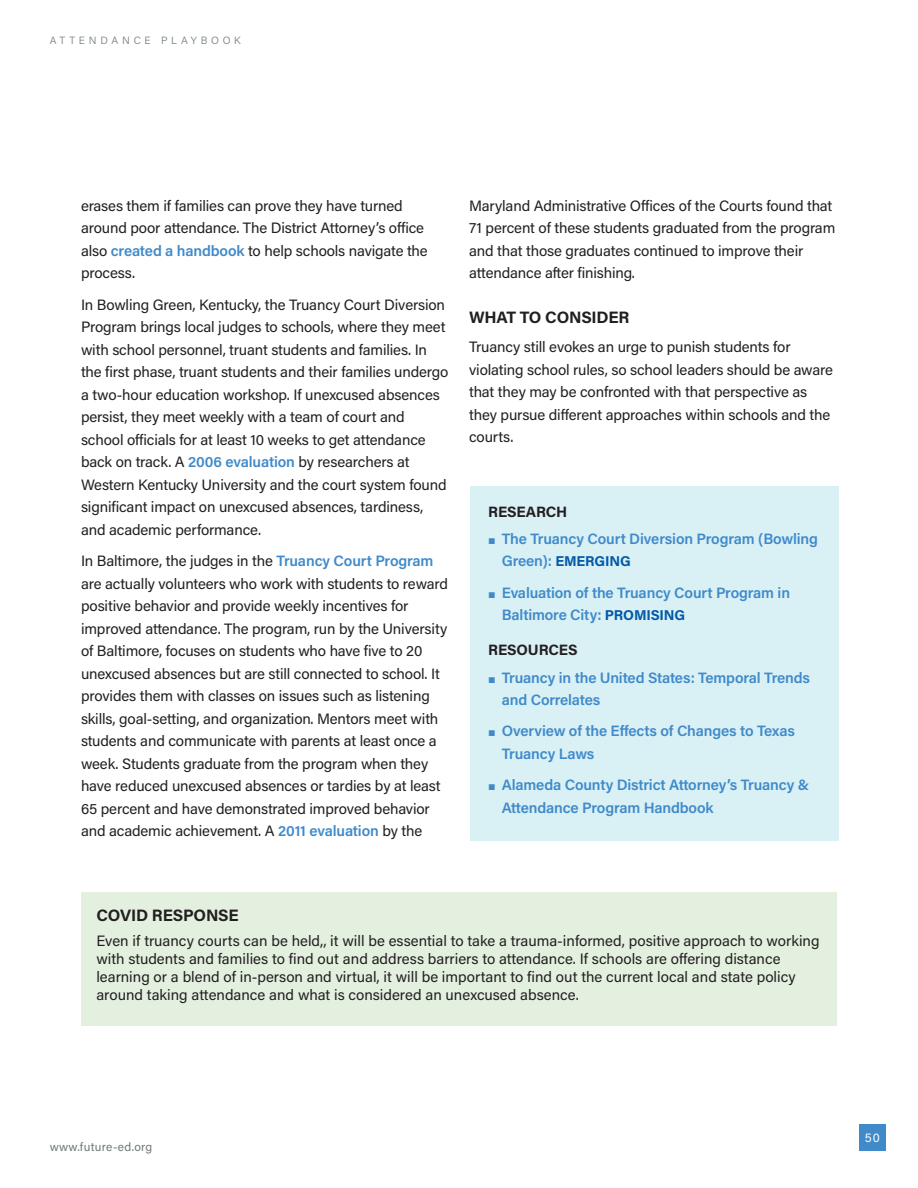
<style>
.page{position:relative;width:918px;height:1188px;background:#fff}
.page>*{position:absolute;margin:0;border:0;box-sizing:border-box;transform-origin:0 0}
.subhead3{font:700 16.5px "Acumin Pro";letter-spacing:-.01em;color:#231f20}
.text1_Acumin_Reg{font:15px/22.5px "Acumin Pro";letter-spacing:-.01em;color:#231f20}
.text4b_no_bullet{font:15px/18px "Acumin Pro";color:#231f20}
.text4b_bullet{font:600 15px/22.5px "Acumin Pro";letter-spacing:-.01em;color:#408ac9}
.subhead3_resources{font:700 15px "Acumin Pro";letter-spacing:-.005em;color:#231f20}
.text4b_bullet-2{font:700 14.25px "Acumin Pro";letter-spacing:-.01em;color:#0159a9}
.t1{font:12px "Acumin Pro";letter-spacing:.02em;color:#707b7a}
.t2{font:12px "Acumin Pro";color:#fff}
.t3{font:300 10.5px "Acumin Pro";letter-spacing:.36em;color:#707b7a}
.s1{font-weight:600;color:#408ac9}
.s2{font-family:"European Pi Three";font-weight:400;font-size:13.5px}
.s3{font-weight:600;font-size:15px;color:#408ac9}
.s4{font-weight:700;font-size:14.25px;color:#0159a9}
</style>
<div class="page">
<div style="left:859px;top:1124px;width:27px;height:27px;background:#408ac9"></div>
<div style="left:470px;top:486px;width:368px;height:354px;background:#d9f0f5"></div>
<div style="left:81px;top:892px;width:756px;height:134px;background:#e3f0e0"></div>
<p class="t3" style="left:50px;top:34px;width:193px">ATTENDANCE PLAYBOOK</p>
<p class="text1_Acumin_Reg" style="left:81px;top:194px;width:348px">erases them if families can prove they have turned around poor attendance. The District Attorney’s office also <span class="s1">created a handbook</span> to help schools navigate the process.</p>
<p class="text1_Acumin_Reg" style="left:81px;top:293px;width:369px">In Bowling Green, Kentucky, the Truancy Court Diversion Program brings local judges to schools, where they meet with school personnel, truant students and families. In the first phase, truant students and their families undergo a two-hour education workshop. If unexcused absences persist, they meet weekly with a team of court and school officials for at least 10 weeks to get attendance back on track. A <span class="s1">2006 evaluation</span> by researchers at Western Kentucky University and the court system found significant impact on unexcused absences, tardiness, and academic performance.</p>
<p class="text1_Acumin_Reg" style="left:81px;top:549px;width:369px">In Baltimore, the judges in the <span class="s1">Truancy Court Program </span>are actually volunteers who work with students to reward positive behavior and provide weekly incentives for improved attendance. The program, run by the University of Baltimore, focuses on students who have five to 20 unexcused absences but are still connected to school. It provides them with classes on issues such as listening skills, goal-setting, and organization. Mentors meet with students and communicate with parents at least once a week. Students graduate from the program when they have reduced unexcused absences or tardies by at least 65 percent and have demonstrated improved behavior and academic achievement. A <span class="s1">2011 evaluation</span> by the</p>
<p class="text1_Acumin_Reg" style="left:469px;top:194px;width:368px">Maryland Administrative Offices of the Courts found that 71 percent of these students graduated from the program and that those graduates continued to improve their attendance after finishing.</p>
<p class="subhead3" style="left:469px;top:306px;width:162px">WHAT TO CONSIDER</p>
<p class="text1_Acumin_Reg" style="left:469px;top:335px;width:365px">Truancy still evokes an urge to punish students for violating school rules, so school leaders should be aware that they may be confronted with that perspective as they pursue different approaches within schools and the courts.</p>
<p class="subhead3_resources" style="left:488px;top:501px;width:81px">RESEARCH</p>
<p class="text4b_bullet" style="left:488px;top:527px;width:331px"><span class="s2">J</span> The Truancy Court Diversion Program (Bowling</p>
<p class="text4b_bullet-2" style="left:502px;top:551px;width:131px"><span class="s3">Green):</span> EMERGING</p>
<p class="text4b_bullet" style="left:502px;top:581px;width:290px;text-indent:-14px"><span class="s2">J</span> Evaluation of the Truancy Court Program in<br>Baltimore City: <span class="s4">PROMISING</span></p>
<p class="subhead3_resources" style="left:488px;top:640px;width:91px">RESOURCES</p>
<p class="text4b_bullet" style="left:502px;top:665px;width:310px;text-indent:-14px"><span class="s2">J</span> Truancy in the United States: Temporal Trends and Correlates</p>
<p class="text4b_bullet" style="left:502px;top:719px;width:295px;text-indent:-14px"><span class="s2">J</span> Overview of the Effects of Changes to Texas<br>Truancy Laws</p>
<p class="text4b_bullet" style="left:502px;top:773px;width:309px;text-indent:-14px"><span class="s2">J</span> Alameda County District Attorney’s Truancy &amp;<br>Attendance Program Handbook</p>
<p class="subhead3" style="left:96px;top:904px;width:144px">COVID RESPONSE</p>
<p class="text4b_no_bullet" style="left:96px;top:931px;width:725px">Even if truancy courts can be held,, it will be essential to take a trauma-informed, positive approach to working with students and families to find out and address barriers to attendance. If schools are offering distance learning or a blend of in-person and virtual, it will be important to find out the current local and state policy around taking attendance and what is considered an unexcused absence.</p>
<p class="t1" style="left:50px;top:1139px;width:104px">www.future-ed.org</p>
<p class="t2" style="left:865px;top:1129px;width:17px">50</p>
</div>
